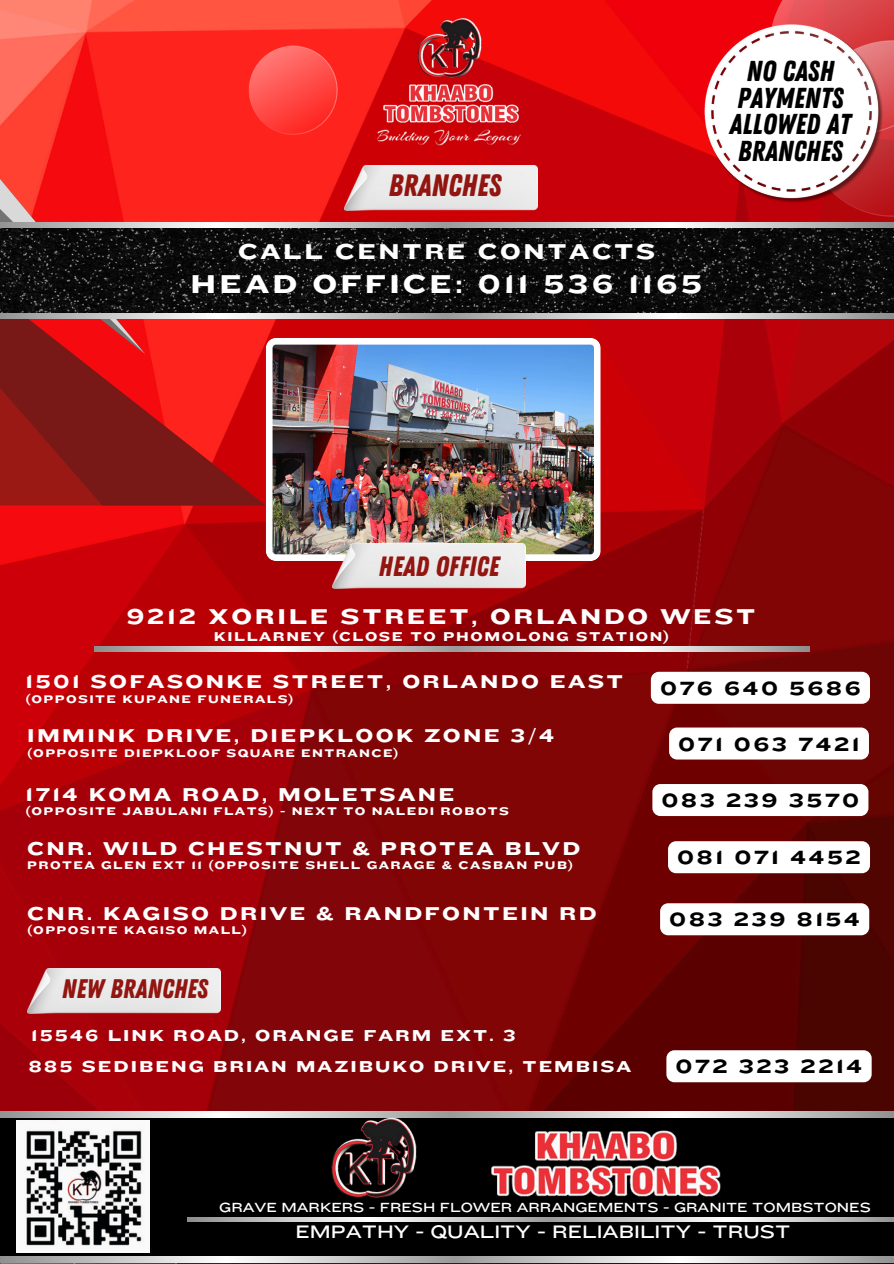
<style>
.page{position:relative;width:894px;height:1264px;background:#fff}
.page>*{position:absolute;margin:0;border:0;box-sizing:border-box;transform-origin:0 0}
.t1{font:30.9px "Zing Rust Base";color:#921510}
.t2{font:28.8px/26.8px "Zing Rust Base";color:#000;text-align:center}
.t3{font:27.9px "Zing Rust Base";color:#921510}
.t4{font:26.85px "Zing Rust Base";color:#921510}
.t5{font:26.7px "Knockout 54";letter-spacing:.12em;color:#fff}
.t6{font:22.2px "Knockout 54";letter-spacing:.12em;color:#fff}
.t7{font:19.8px "Knockout 54";letter-spacing:.12em;color:#000}
.t8{font:19.2px "Knockout 54";letter-spacing:.12em;color:#fff}
.t9{font:18.75px "Knockout 34";color:#fff}
.t10{font:16.35px "Knockout 54";letter-spacing:.12em;color:#fff}
.t11{font:13.8px "Knockout 34";color:#fff}
.t12{font:13.2px "Knockout 54";letter-spacing:.12em;color:#fff}
.t13{font:11.55px "Knockout 54";letter-spacing:.12em;color:#fff}
</style>
<div class="page">
<img style="left:0;top:0;width:893px;height:1263px">
<svg style="left:0;top:131px;width:265px;height:374px;background:#bf1a18"></svg>
<svg style="left:0;top:0;width:145px;height:354px;background:#f33630"></svg>
<svg style="left:248px;top:46px;width:89px;height:89px;background:#ff4642"></svg>
<svg style="left:768px;top:0;width:125px;height:217px;background:#d3363b"></svg>
<div style="left:0;top:1117px;width:893px;height:139px;background:#000"></div>
<img style="left:0;top:1111px;width:893px;height:6px">
<img style="left:0;top:1256px;width:893px;height:6px">
<img style="left:0;top:228px;width:893px;height:85px">
<img style="left:0;top:222px;width:893px;height:6px">
<img style="left:0;top:313px;width:893px;height:6px">
<img style="left:187px;top:1217px;width:706px;height:4px">
<img style="left:341px;top:8px;width:221px;height:117px">
<img style="left:372px;top:126px;width:155px;height:24px">
<img style="left:344px;top:165px;width:193px;height:45px">
<img style="left:266px;top:338px;width:334px;height:222px">
<img style="left:94px;top:646px;width:715px;height:5px">
<img style="left:28px;top:968px;width:192px;height:45px">
<img style="left:332px;top:543px;width:193px;height:45px">
<img style="left:704px;top:25px;width:180px;height:180px">
<img style="left:17px;top:1120px;width:132px;height:132px">
<div style="left:650px;top:671px;width:219px;height:32px;background:#fff;border-radius:8px"></div>
<div style="left:669px;top:727px;width:199px;height:32px;background:#fff;border-radius:8px"></div>
<div style="left:652px;top:784px;width:216px;height:32px;background:#fff;border-radius:8px"></div>
<div style="left:667px;top:841px;width:202px;height:32px;background:#fff;border-radius:8px"></div>
<div style="left:660px;top:903px;width:209px;height:32px;background:#fff;border-radius:8px"></div>
<div style="left:666px;top:1050px;width:205px;height:32px;background:#fff;border-radius:8px"></div>
<img style="left:314px;top:1107px;width:116px;height:96px">
<img style="left:420px;top:1126px;width:374px;height:72px">
<p class="t1" style="left:388px;top:167px;width:114px">BRANCHES</p>
<p class="t6" style="left:238px;top:238px;width:418px">CALL CENTRE CONTACTS</p>
<p class="t5" style="left:191px;top:267px;width:513px">HEAD OFFICE: 011 536 1165</p>
<h3 class="t2" style="left:729px;top:58px;width:123px">NO CASH<br>PAYMENTS<br>ALLOWED AT<br>BRANCHES</h3>
<p class="t3" style="left:378px;top:550px;width:122px">HEAD OFFICE</p>
<p class="t6" style="left:126px;top:602px;width:630px">9212 XORILE STREET, ORLANDO WEST</p>
<p class="t12" style="left:214px;top:628px;width:457px">KILLARNEY (CLOSE TO PHOMOLONG STATION)</p>
<h1 class="t8" style="left:25px;top:670px;width:599px">1501 SOFASONKE STREET, ORLANDO EAST</h1>
<h1 class="t13" style="left:25px;top:691px;width:269px">(OPPOSITE KUPANE FUNERALS)</h1>
<p class="t8" style="left:27px;top:724px;width:528px">IMMINK DRIVE, DIEPKLOOK ZONE 3/4</p>
<p class="t13" style="left:27px;top:745px;width:372px">(OPPOSITE DIEPKLOOF SQUARE ENTRANCE)</p>
<p class="t8" style="left:25px;top:782px;width:430px">1714 KOMA ROAD, MOLETSANE</p>
<p class="t13" style="left:25px;top:804px;width:485px">(OPPOSITE JABULANI FLATS) - NEXT TO NALEDI ROBOTS</p>
<h1 class="t8" style="left:27px;top:836px;width:554px">CNR. WILD CHESTNUT &amp; PROTEA BLVD</h1>
<p class="t13" style="left:27px;top:858px;width:547px">PROTEA GLEN EXT 11 (OPPOSITE SHELL GARAGE &amp; CASBAN PUB)</p>
<p class="t8" style="left:27px;top:901px;width:570px">CNR. KAGISO DRIVE &amp; RANDFONTEIN RD</p>
<p class="t13" style="left:27px;top:923px;width:221px">(OPPOSITE KAGISO MALL)</p>
<h1 class="t7" style="left:659px;top:675px;width:202px">076 640 5686</h1>
<h5 class="t7" style="left:678px;top:731px;width:183px">071 063 7421</h5>
<p class="t7" style="left:661px;top:788px;width:199px">083 239 3570</p>
<h3 class="t7" style="left:677px;top:845px;width:185px">081 071 4452</h3>
<h3 class="t7" style="left:669px;top:907px;width:192px">083 239 8154</h3>
<p class="t4" style="left:62px;top:973px;width:147px">NEW BRANCHES</p>
<h2 class="t10" style="left:31px;top:1025px;width:486px">15546 LINK ROAD, ORANGE FARM EXT. 3</h2>
<p class="t10" style="left:28px;top:1056px;width:604px">885 SEDIBENG BRIAN MAZIBUKO DRIVE, TEMBISA</p>
<p class="t7" style="left:675px;top:1054px;width:188px">072 323 2214</p>
<p class="t11" style="left:219px;top:1198px;width:653px">GRAVE MARKERS - FRESH FLOWER ARRANGEMENTS - GRANITE TOMBSTONES</p>
<p class="t9" style="left:295px;top:1219px;width:496px">EMPATHY - QUALITY - RELIABILITY - TRUST</p>
</div>
